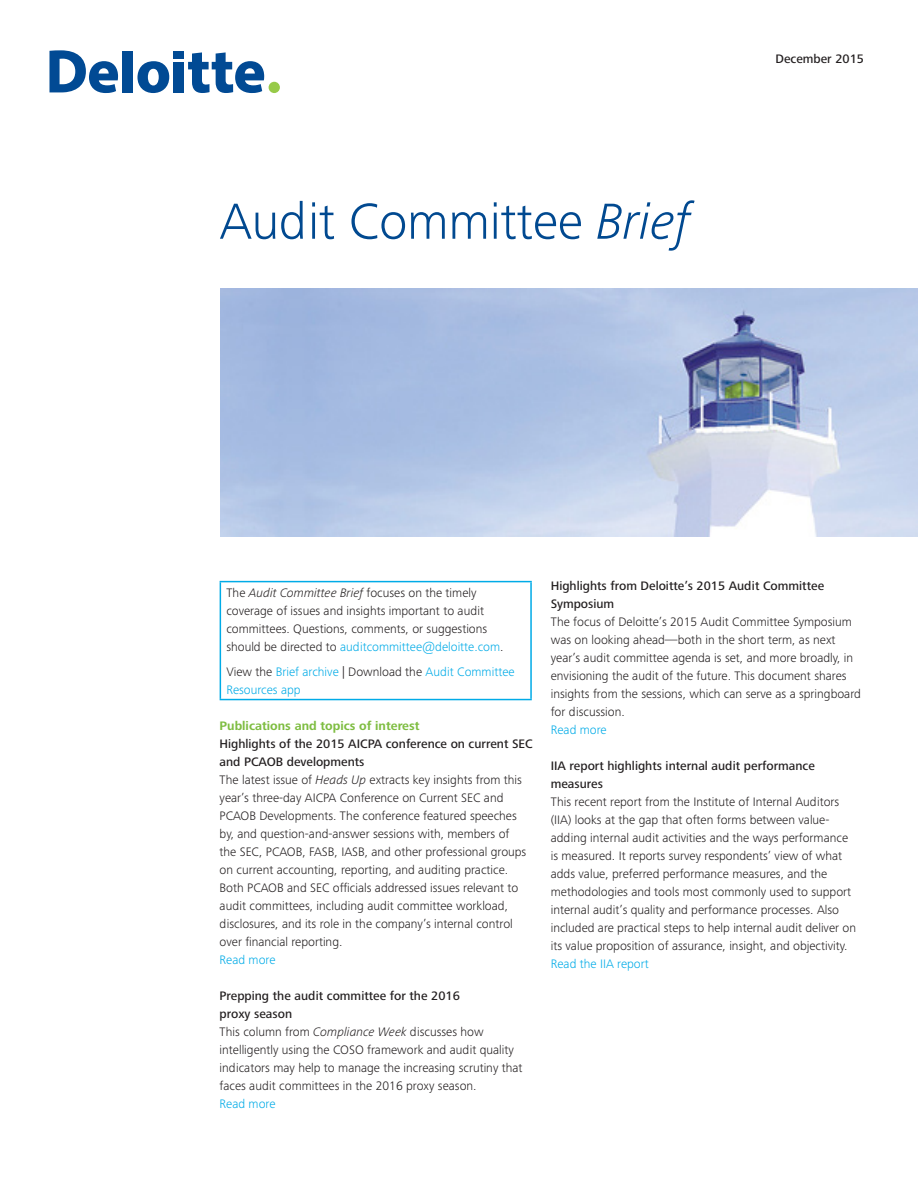
<style>
.page{position:relative;width:918px;height:1188px;background:#fff}
.page>*{position:absolute;margin:0;border:0;box-sizing:border-box;transform-origin:0 0}
.t1{font:300 52.5px "Frutiger Next Pro";letter-spacing:-.005em;color:#014990}
.Body_Copy{font:300 12.75px/18px "Frutiger Next Pro";color:#231f20}
.Subhead_B{font:300 12.75px/18px "Frutiger Next Pro";color:#231f20}
.Subhead_B-2{font:500 12.75px/18px "Frutiger Next Pro";color:#231f20}
.Body_copy{font:300 12.75px/18px "Frutiger Next Pro";color:#231f20}
.Body_copy-2{font:300 12.75px/18px "Frutiger Next Pro";color:#00abe7}
.Body_Copy-2{font:500 12.75px/18px "Frutiger Next Pro";color:#231f20}
.Body_Copy-3{font:300 12.75px "Frutiger Next Pro";color:#00abe7}
.Subhead_A{font:700 12.75px "Frutiger Next Pro";color:#7ebd41}
.Subhead_B-3{font:300 12.75px "Frutiger Next Pro";color:#00abe7}
.s1{font-style:italic}
.s2{color:#00abe7}
.s3{color:#231f20}
</style>
<div class="page">
<div style="left:123px;top:51px;width:10px;height:41px;background:#014a94"></div>
<svg style="left:137px;top:61px;width:32px;height:32px"></svg>
<div style="left:174px;top:62px;width:10px;height:30px;background:#014a94"></div>
<div style="left:174px;top:51px;width:10px;height:8px;background:#014a94"></div>
<svg style="left:188px;top:52px;width:76px;height:41px"></svg>
<div style="left:269px;top:82px;width:11px;height:11px;background:#97ca49;border-radius:50%"></div>
<svg style="left:50px;top:50px;width:68px;height:43px"></svg>
<img style="left:221px;top:289px;width:697px;height:247px">
<hr style="left:220px;top:581px;width:312px;height:1px;background:#00abe7">
<hr style="left:220px;top:582px;width:1px;height:117px;background:#00abe7">
<hr style="left:530px;top:582px;width:2px;height:117px;background:#00abe7">
<hr style="left:220px;top:699px;width:312px;height:1px;background:#00abe7">
<p class="t1" style="left:220px;top:191px;width:472px">Audit Committee <span class="s1">Brief</span></p>
<p class="Subhead_B-2" style="left:775px;top:50px;width:90px">December 2015</p>
<p class="Body_copy" style="left:226px;top:584px;width:279px">The <span class="s1">Audit Committee Brief</span> focuses on the timely coverage of issues and insights important to audit committees. Questions, comments, or suggestions should be directed to <span class="s2">auditcommittee@deloitte.com</span>.</p>
<p class="Body_copy-2" style="left:226px;top:662px;width:290px"><span class="s3">View the</span> Brief archive <span class="s3">| Download the</span> Audit Committee<br>Resources app</p>
<p class="Subhead_A" style="left:220px;top:719px;width:202px">Publications and topics of interest</p>
<p class="Subhead_B-2" style="left:220px;top:735px;width:315px">Highlights of the 2015 AICPA conference on current SEC and PCAOB developments</p>
<p class="Subhead_B" style="left:220px;top:771px;width:308px">The latest issue of <span class="s1">Heads Up</span> extracts key insights from this year’s three-day AICPA Conference on Current SEC and PCAOB Developments. The conference featured speeches by, and question-and-answer sessions with, members of the SEC, PCAOB, FASB, IASB, and other professional groups on current accounting, reporting, and auditing practice.<br>Both PCAOB and SEC officials addressed issues relevant to audit committees, including audit committee workload, disclosures, and its role in the company’s internal control over financial reporting.</p>
<p class="Subhead_B-3" style="left:220px;top:953px;width:57px">Read more</p>
<p class="Subhead_B-2" style="left:220px;top:987px;width:242px">Prepping the audit committee for the 2016 proxy season</p>
<p class="Body_Copy" style="left:220px;top:1023px;width:305px">This column from <span class="s1">Compliance Week</span> discusses how intelligently using the COSO framework and audit quality indicators may help to manage the increasing scrutiny that faces audit committees in the 2016 proxy season.</p>
<p class="Body_Copy-3" style="left:220px;top:1097px;width:57px">Read more</p>
<p class="Subhead_B-2" style="left:551px;top:577px;width:275px">Highlights from Deloitte’s 2015 Audit Committee<br>Symposium</p>
<p class="Body_Copy" style="left:551px;top:613px;width:312px">The focus of Deloitte’s 2015 Audit Committee Symposium was on looking ahead—both in the short term, as next year’s audit committee agenda is set, and more broadly, in envisioning the audit of the future. This document shares insights from the sessions, which can serve as a springboard for discussion.</p>
<p class="Body_Copy-3" style="left:551px;top:723px;width:57px">Read more</p>
<p class="Body_Copy-2" style="left:551px;top:757px;width:266px">IIA report highlights internal audit performance measures</p>
<p class="Body_Copy" style="left:551px;top:793px;width:307px">This recent report from the Institute of Internal Auditors (IIA) looks at the gap that often forms between value&shy;adding internal audit activities and the ways performance is measured. It reports survey respondents’ view of what adds value, preferred performance measures, and the methodologies and tools most commonly used to support internal audit’s quality and performance processes. Also included are practical steps to help internal audit deliver on its value proposition of assurance, insight, and objectivity.</p>
<p class="Body_Copy-3" style="left:551px;top:957px;width:100px">Read the IIA report</p>
</div>
